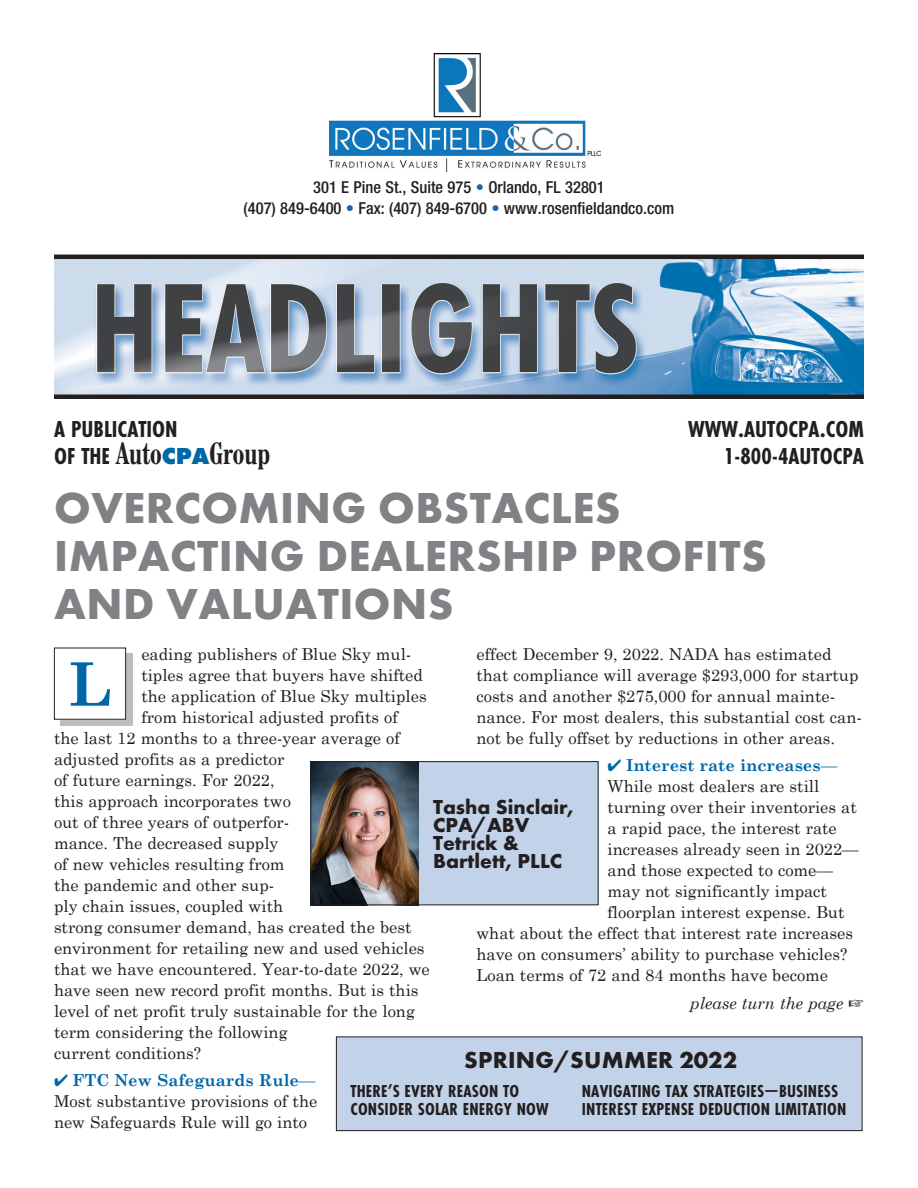
<style>
.page{position:relative;width:918px;height:1188px;background:#fff}
.page>*{position:absolute;margin:0;border:0;box-sizing:border-box;transform-origin:0 0}
.t1{font:700 60px "Century Schoolbook";color:#0068a9}
.Head_page_1{font:700 45px/48px "Futura PT";letter-spacing:.01em;color:#808285}
.t2{font:700 condensed 30px "Century Schoolbook BT";color:#231f20}
.t3{font:700 24px "Futura PT Cond";color:#231f20}
.TOC_Date{font:700 24px "Futura PT";letter-spacing:.01em;color:#231f20}
.Byline_page_1{font:700 21px/18px "Futura PT";color:#231f20}
.t4{font:700 18px/18px "Futura PT Cond";letter-spacing:.01em;color:#231f20}
.Body_Text{font:16.5px/21px "Century Schoolbook";color:#231f20;text-align:justify}
.Address_Pg_1{font:500 condensed 16.5px/21px "Helvetica Neue LT Std";color:#231f20;text-align:center}
.Body_Text-2{font:700 16.5px "Century Schoolbook";color:#0068a9}
.Please_turn_page{font:italic 16.5px "Century Schoolbook";color:#231f20}
.s1{color:#1a63af}
.s2{font-family:"Futura PT Cond";font-stretch:normal;font-size:24px}
.s3{font-family:"Futura PT";font-weight:800;font-stretch:normal;font-size:24px;color:#0068a9}
.s4{color:#0068a9}
.s5{font-weight:700;color:#0068a9}
.s6{font-weight:400}
</style>
<div class="page">
<div style="left:60px;top:654px;width:72px;height:72px;background:#bcbdc0"></div>
<div style="left:54px;top:648px;width:72px;height:71px;background:#fff"></div>
<div style="left:54px;top:648px;width:72px;height:72px;border:1px solid #231f20"></div>
<div style="left:336px;top:1037px;width:526px;height:94px;background:#c2d3e9"></div>
<div style="left:336px;top:1036px;width:526px;height:95px;border:1px solid #231f20"></div>
<img style="left:54px;top:259px;width:810px;height:135px">
<hr style="left:54px;top:255px;width:810px;height:4px;background:#231f20">
<div style="left:54px;top:394px;width:810px;height:5px;background:#231f20"></div>
<div style="left:415px;top:761px;width:183px;height:143px;background:#c2d3e9"></div>
<img style="left:312px;top:763px;width:106px;height:140px">
<div style="left:310px;top:761px;width:288px;height:144px;border:1px solid #231f20"></div>
<img style="left:330px;top:54px;width:270px;height:118px">
<p class="Address_Pg_1" style="left:244px;top:177px;width:432px">301 E Pine St., Suite 975 <span class="s1">•</span> Orlando, FL 32801<br>(407) 849-6400 <span class="s1">•</span> Fax: (407) 849-6700 <span class="s1">•</span> www.rosenfieldandco.com</p>
<p class="t3" style="left:54px;top:415px;width:125px">A PUBLICATION</p>
<p class="t3" style="left:688px;top:415px;width:177px">WWW.AUTOCPA.COM</p>
<p class="t2" style="left:54px;top:435px;width:218px"><span class="s2">OF THE</span> Auto<span class="s3">CPA</span>Group</p>
<p class="t3" style="left:724px;top:442px;width:142px">1-800-4AUTOCPA</p>
<p class="Head_page_1" style="left:54px;top:483px;width:714px">OVERCOMING OBSTACLES<br>IMPACTING DEALERSHIP PROFITS<br>AND VALUATIONS</p>
<p class="Body_Text" style="left:141px;top:643px;width:271px">eading publishers of Blue Sky mul-</p>
<p class="Body_Text" style="left:141px;top:664px;width:283px">tiples agree that buyers have shifted</p>
<p class="Body_Text" style="left:141px;top:685px;width:287px">the application of Blue Sky multiples</p>
<p class="Body_Text" style="left:141px;top:706px;width:258px">from historical adjusted profits of</p>
<p class="Body_Text" style="left:54px;top:727px;width:347px">the last 12 months to a three-year average of</p>
<p class="Body_Text" style="left:54px;top:748px;width:232px">adjusted profits as a predictor</p>
<p class="Body_Text" style="left:54px;top:769px;width:222px">of future earnings. For 2022,</p>
<p class="Body_Text" style="left:54px;top:790px;width:238px">this approach incorporates two</p>
<p class="Body_Text" style="left:54px;top:811px;width:237px">out of three years of outperfor-</p>
<p class="Body_Text" style="left:54px;top:832px;width:226px">mance. The decreased supply</p>
<p class="Body_Text" style="left:54px;top:853px;width:232px">of new vehicles resulting from</p>
<p class="Body_Text" style="left:54px;top:874px;width:222px">the pandemic and other sup-</p>
<p class="Body_Text" style="left:54px;top:895px;width:231px">ply chain issues, coupled with</p>
<p class="Body_Text" style="left:54px;top:916px;width:359px">strong consumer demand, has created the best</p>
<p class="Body_Text" style="left:54px;top:937px;width:372px">environment for retailing new and used vehicles</p>
<p class="Body_Text" style="left:54px;top:958px;width:377px">that we have encountered. Year-to-date 2022, we</p>
<p class="Body_Text" style="left:54px;top:979px;width:366px">have seen new record profit months. But is this</p>
<p class="Body_Text" style="left:54px;top:1000px;width:362px">level of net profit truly sustainable for the long</p>
<p class="Body_Text" style="left:54px;top:1021px;width:235px">term considering the following</p>
<p class="Body_Text" style="left:54px;top:1042px;width:149px">current conditions?</p>
<p class="Body_Text" style="left:54px;top:1069px;width:265px"><span class="s4">✔</span> <span class="s5">FTC New Safeguards Rule</span><span class="s4">— </span>Most substantive provisions of the new Safeguards Rule will go into</p>
<p class="Body_Text" style="left:476px;top:643px;width:387px;text-align:left">effect December 9, 2022. NADA has estimated that compliance will average $293,000 for startup costs and another $275,000 for annual mainte&shy;nance. For most dealers, this substantial cost can&shy;not be fully offset by reductions in other areas.</p>
<p class="Body_Text-2" style="left:608px;top:755px;width:231px">✔ Interest rate increases<span class="s6">—</span></p>
<p class="Body_Text" style="left:608px;top:775px;width:213px">While most dealers are still</p>
<p class="Body_Text" style="left:608px;top:796px;width:251px">turning over their inventories at</p>
<p class="Body_Text" style="left:608px;top:817px;width:231px">a rapid pace, the interest rate</p>
<p class="Body_Text" style="left:608px;top:838px;width:253px">increases already seen in 2022—</p>
<p class="Body_Text" style="left:608px;top:859px;width:227px">and those expected to come—</p>
<p class="Body_Text" style="left:608px;top:880px;width:221px">may not significantly impact</p>
<p class="Body_Text" style="left:608px;top:901px;width:238px">floorplan interest expense. But</p>
<p class="Body_Text" style="left:476px;top:922px;width:378px">what about the effect that interest rate increases</p>
<p class="Body_Text" style="left:476px;top:943px;width:372px">have on consumers’ ability to purchase vehicles?</p>
<p class="Body_Text" style="left:476px;top:964px;width:353px">Loan terms of 72 and 84 months have become</p>
<p class="t1" style="left:68px;top:648px;width:45px">L</p>
<p class="Byline_page_1" style="left:433px;top:797px;width:142px">Tasha Sinclair,<br>CPA/ABV</p>
<p class="Byline_page_1" style="left:433px;top:833px;width:131px">Tetrick &amp;<br>Bartlett, PLLC</p>
<p class="Please_turn_page" style="left:690px;top:993px;width:175px">please turn the page ☞</p>
<p class="TOC_Date" style="left:464px;top:1045px;width:274px">SPRING/SUMMER 2022</p>
<p class="t4" style="left:350px;top:1082px;width:200px">THERE’S EVERY REASON TO<br>CONSIDER SOLAR ENERGY NOW</p>
<p class="t4" style="left:582px;top:1082px;width:266px">NAVIGATING TAX STRATEGIES—BUSINESS<br>INTEREST EXPENSE DEDUCTION LIMITATION</p>
</div>
